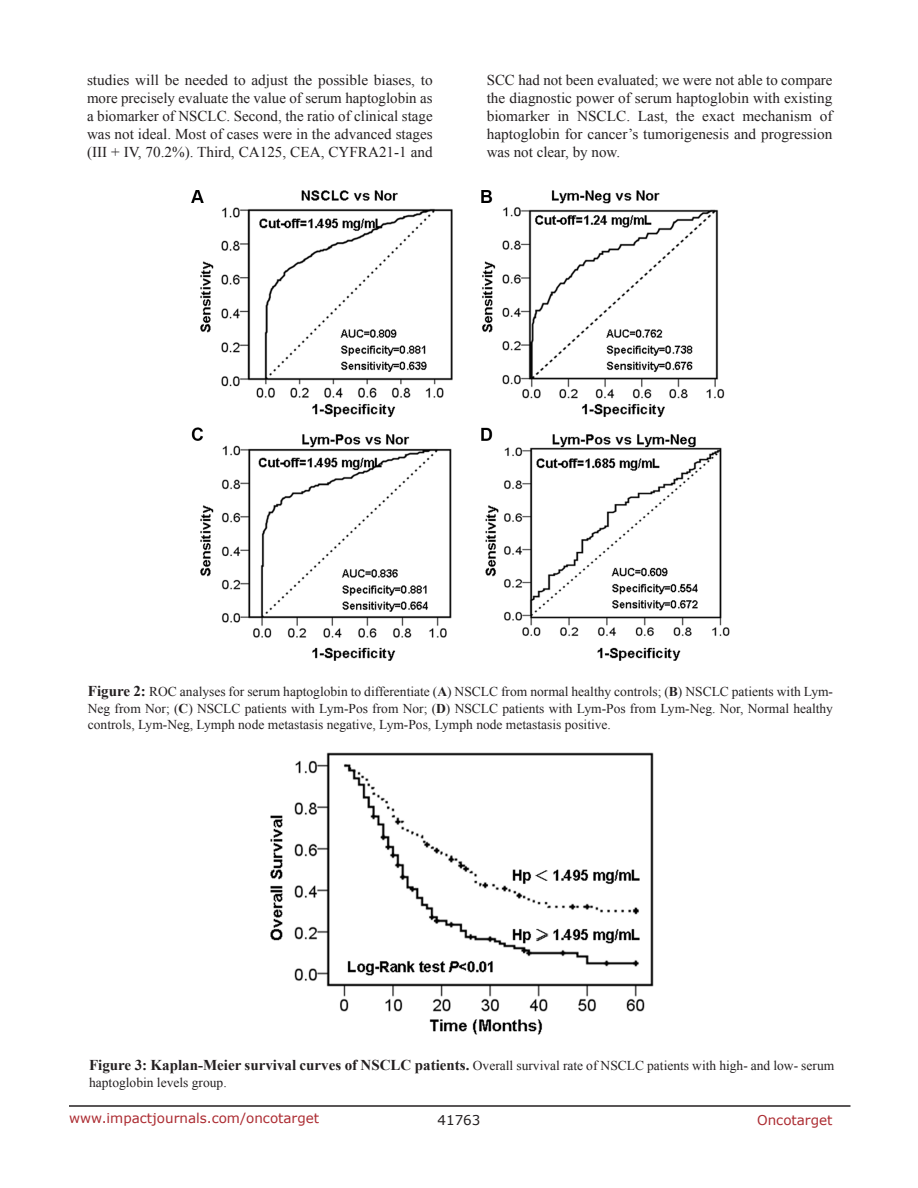
<style>
.page{position:relative;width:918px;height:1188px;background:#fff}
.page>*{position:absolute;margin:0;border:0;box-sizing:border-box;transform-origin:0 0}
.t1{font:15px/18px "Times New Roman";color:#231f20;text-align:justify}
.t2{font:13.5px/16.2px "Times New Roman";color:#231f20;text-align:justify}
.t3{font:13.5px "Verdana";color:#ac2b31}
.t4{font:13.5px "Verdana";color:#231f20}
.s1{font-weight:700;font-size:15px}
.s2{font-weight:700}
</style>
<div class="page">
<hr style="left:69px;top:1105px;width:781px;height:2px;background:#231f20">
<img style="left:191px;top:191px;width:539px;height:469px">
<img style="left:270px;top:753px;width:383px;height:282px">
<p class="t1" style="left:87px;top:71px;width:347px">studies will be needed to adjust the possible biases, to more precisely evaluate the value of serum haptoglobin as a biomarker of NSCLC. Second, the ratio of clinical stage was not ideal. Most of cases were in the advanced stages (III + IV, 70.2%). Third, CA125, CEA, CYFRA21-1 and</p>
<p class="t1" style="left:487px;top:71px;width:347px">SCC had not been evaluated; we were not able to compare the diagnostic power of serum haptoglobin with existing biomarker in NSCLC. Last, the exact mechanism of haptoglobin for cancer’s tumorigenesis and progression was not clear, by now.</p>
<p class="t2" style="left:88px;top:684px;width:747px"><span class="s1">Figure 2:</span> ROC analyses for serum haptoglobin to differentiate (<span class="s2">A</span>) NSCLC from normal healthy controls; (<span class="s2">B</span>) NSCLC patients with Lym-Neg from Nor; (<span class="s2">C</span>) NSCLC patients with Lym-Pos from Nor; (<span class="s2">D</span>) NSCLC patients with Lym-Pos from Lym-Neg. Nor, Normal healthy controls, Lym-Neg, Lymph node metastasis negative, Lym-Pos, Lymph node metastasis positive.</p>
<p class="t2" style="left:89px;top:1058px;width:747px"><span class="s1">Figure 3: Kaplan-Meier survival curves of NSCLC patients.</span> Overall survival rate of NSCLC patients with high- and low- serum haptoglobin levels group.</p>
<p class="t3" style="left:69px;top:1109px;width:252px">www.impactjournals.com/oncotarget</p>
<p class="t4" style="left:438px;top:1111px;width:44px">41763</p>
<p class="t3" style="left:757px;top:1111px;width:77px">Oncotarget</p>
</div>
